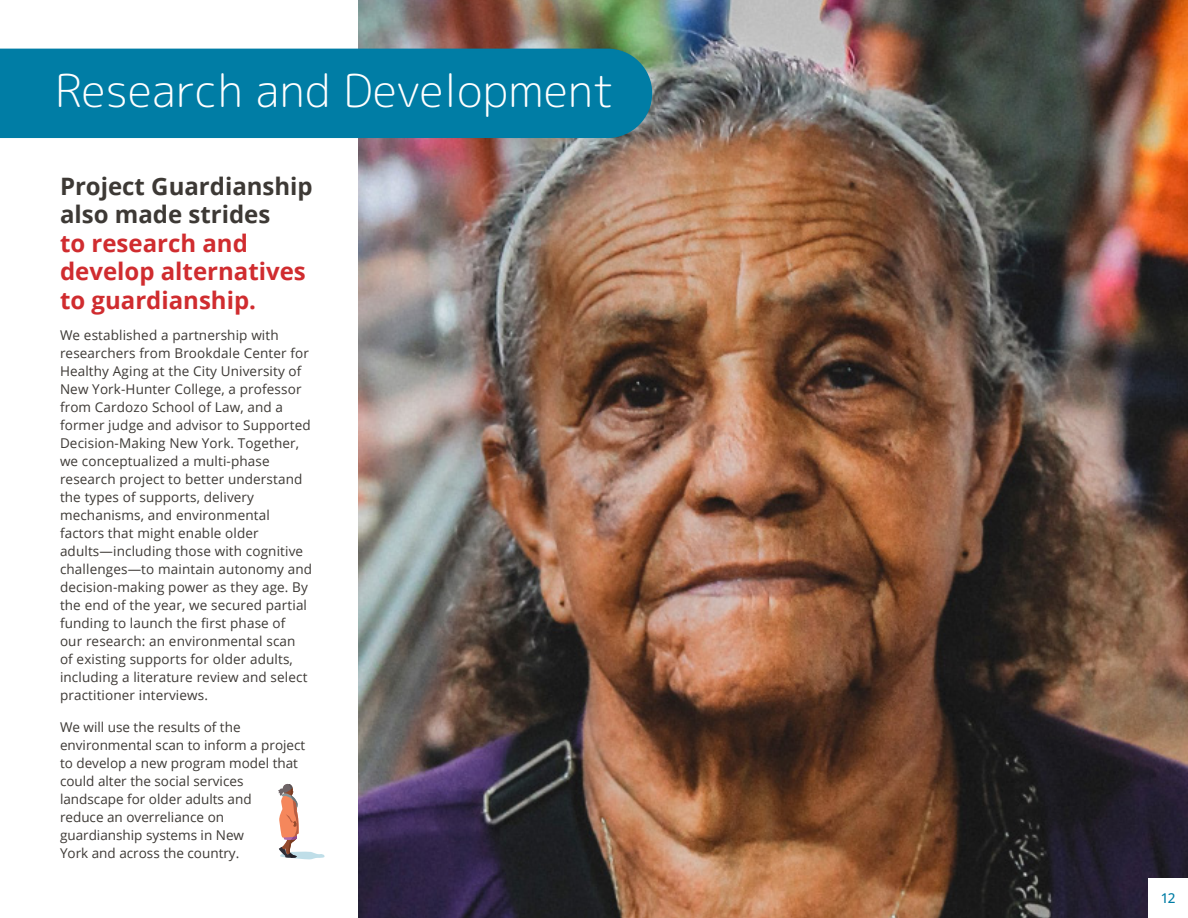
<style>
.page{position:relative;width:1188px;height:918px;background:#fff}
.page>*{position:absolute;margin:0;border:0;box-sizing:border-box;transform-origin:0 0}
.BODY{font:300 45.15px "Rounded Mplus 1 c";letter-spacing:.01em;color:#fff}
.BODY-2{font:700 24px/28.5px "Open Sans";color:#d02c2f}
.BODY-3{font:13.5px/18px "Open Sans";letter-spacing:.01em;color:#3d3935}
.BODY-4{font:500 13.5px "Open Sans";color:#007da5}
.s1{color:#3d3935}
</style>
<div class="page">
<img style="left:359px;top:0;width:829px;height:918px">
<div style="left:0;top:49px;width:652px;height:89px;background:#007da5"></div>
<div style="left:1149px;top:879px;width:39px;height:39px;background:#fff"></div>
<svg style="left:278px;top:783px;width:47px;height:76px"></svg>
<p class="BODY" style="left:55px;top:58px;width:561px">Research and Development</p>
<p class="BODY-2" style="left:60px;top:171px;width:254px"><span class="s1">Project Guardianship also made strides<br></span>to research and develop alternatives to guardianship.</p>
<p class="BODY-3" style="left:60px;top:326px;width:254px">We established a partnership with researchers from Brookdale Center for Healthy Aging at the City University of New York-Hunter College, a professor from Cardozo School of Law, and a former judge and advisor to Supported Decision-Making New York. Together, we conceptualized a multi-phase research project to better understand the types of supports, delivery mechanisms, and environmental factors that might enable older adults—including those with cognitive challenges—to maintain autonomy and decision-making power as they age. By the end of the year, we secured partial funding to launch the first phase of<br>our research: an environmental scan<br>of existing supports for older adults, including a literature review and select practitioner interviews.</p>
<p class="BODY-3" style="left:60px;top:717px;width:247px">We will use the results of the environmental scan to inform a project to develop a new program model that could alter the social services landscape for older adults and<br>reduce an overreliance on guardianship systems in New<br>York and across the country.</p>
<p class="BODY-4" style="left:1161px;top:888px;width:16px">12</p>
</div>
